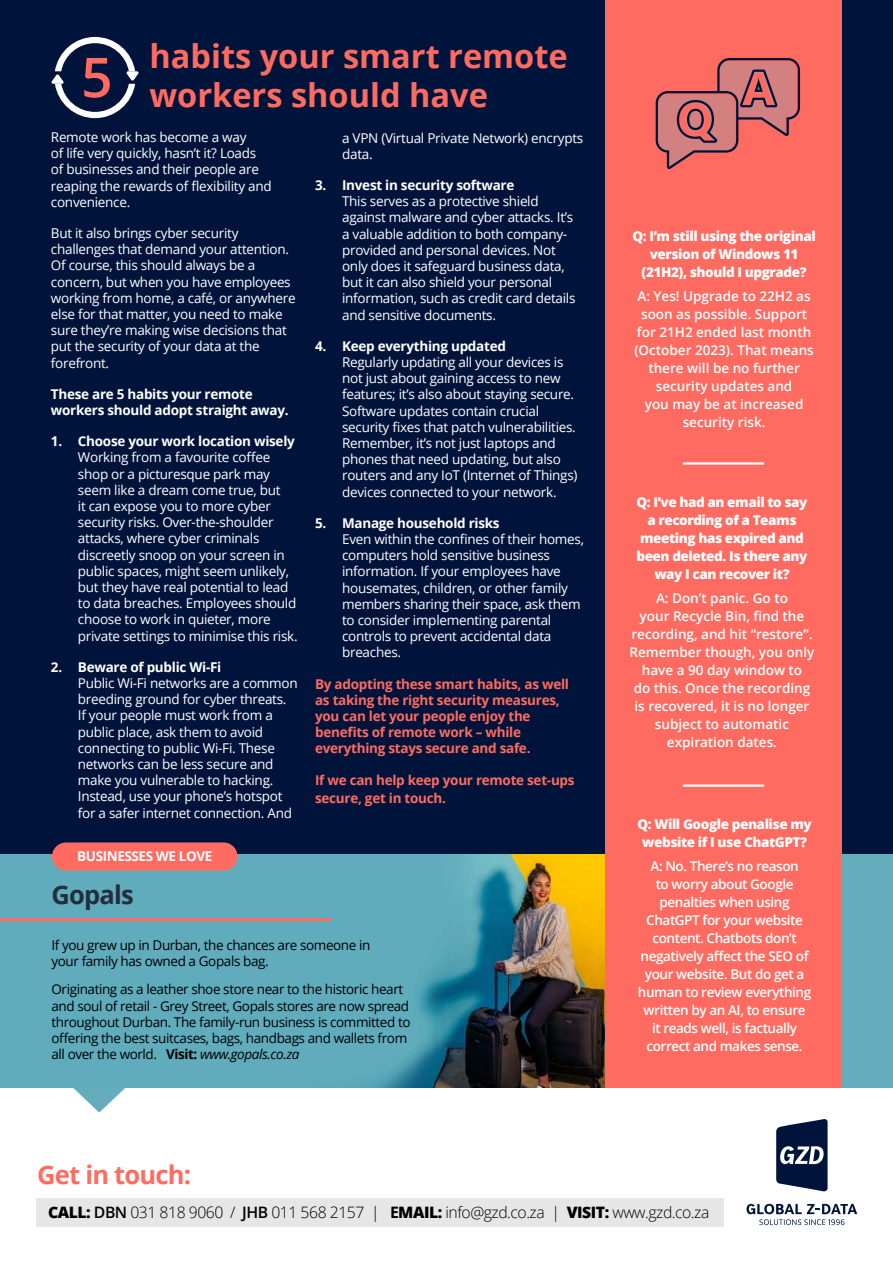
<style>
.page{position:relative;width:893px;height:1263px;background:#fff}
.page>*{position:absolute;margin:0;border:0;box-sizing:border-box;transform-origin:0 0}
.t1{font:600 55.05px "Open Sans";color:#ff6b61}
.t2{font:700 32.55px/39px "Open Sans";color:#ff6b61}
.t3{font:700 25.5px "Open Sans";letter-spacing:-.03em;color:#ff6c61}
.t4{font:700 25.5px "Open Sans";letter-spacing:-.03em;color:#222e3c}
.t5{font:300 15.75px "Open Sans";letter-spacing:-.03em;color:#000}
.t6{font:13.5px/16.2px "Open Sans";letter-spacing:-.02em;color:#fff}
.t7{font:600 13.5px/18px "Open Sans";color:#fff;text-align:center}
.t8{font:13.5px/16.2px "Open Sans";letter-spacing:-.03em;color:#000}
.t9{font:600 13.5px/18px "Open Sans";letter-spacing:-.03em;color:#fff;text-align:center}
.t10{font:800 13.5px/18px "Open Sans";letter-spacing:-.03em;color:#fff;text-align:center}
.t11{font:700 13.5px/16.2px "Open Sans";letter-spacing:-.02em;color:#ff6b61}
.t12{font:700 13.5px/16.2px "Open Sans";letter-spacing:-.02em;color:#fff}
.s1{font-weight:700}
.s2{font-style:italic}
.s3{font-weight:800}
.s4{font-weight:600}
</style>
<div class="page">
<svg style="left:73px;top:1088px;width:52px;height:24px"></svg>
<img style="left:0;top:853px;width:605px;height:235px">
<div style="left:0;top:0;width:893px;height:853px;background:#00143b"></div>
<div style="left:618px;top:854px;width:275px;height:233px;background:#65adbc"></div>
<div style="left:605px;top:0;width:236px;height:1088px;background:#ff6b61"></div>
<hr style="left:683px;top:462px;width:81px;height:3px;background:#fff">
<hr style="left:683px;top:784px;width:81px;height:3px;background:#fff">
<svg style="left:51px;top:37px;width:88px;height:81px"></svg>
<svg style="left:656px;top:58px;width:144px;height:111px"></svg>
<div style="left:37px;top:1198px;width:687px;height:29px;background:#e6e6e6"></div>
<svg style="left:776px;top:1119px;width:52px;height:73px"></svg>
<svg style="left:746px;top:1204px;width:111px;height:21px"></svg>
<hr style="left:0;top:918px;width:331px;height:2px;background:#ff6b61">
<div style="left:52px;top:842px;width:185px;height:28px;background:#ff6b61;border-radius:14px"></div>
<h1 class="t1" style="left:81px;top:39px;width:33px">5</h1>
<h2 class="t2" style="left:149px;top:36px;width:420px">habits your smart remote workers should have</h2>
<p class="t6" style="left:51px;top:129px;width:222px">Remote work has become a way<br>of life very quickly, hasn’t it? Loads of businesses and their people are reaping the rewards of flexibility and convenience.</p>
<p class="t6" style="left:51px;top:225px;width:246px">But it also brings cyber security challenges that demand your attention.<br>Of course, this should always be a concern, but when you have employees working from home, a café, or anywhere else for that matter, you need to make sure they’re making wise decisions that put the security of your data at the forefront.</p>
<p class="t12" style="left:51px;top:385px;width:239px">These are 5 habits your remote workers should adopt straight away.</p>
<p class="t12" style="left:51px;top:433px;width:245px">1. Choose your work location wisely</p>
<p class="t6" style="left:78px;top:449px;width:221px">Working from a favourite coffee shop or a picturesque park may seem like a dream come true, but<br>it can expose you to more cyber security risks. Over-the-shoulder attacks, where cyber criminals discreetly snoop on your screen in public spaces, might seem unlikely, but they have real potential to lead to data breaches. Employees should choose to work in quieter, more private settings to minimise this risk.</p>
<p class="t12" style="left:51px;top:658px;width:172px">2. Beware of public Wi-Fi</p>
<p class="t6" style="left:78px;top:675px;width:221px">Public Wi-Fi networks are a common breeding ground for cyber threats.<br>If your people must work from a public place, ask them to avoid connecting to public Wi-Fi. These networks can be less secure and make you vulnerable to hacking.<br>Instead, use your phone’s hotspot for a safer internet connection. And</p>
<p class="t12" style="left:77px;top:847px;width:137px">BUSINESSES WE LOVE</p>
<h3 class="t4" style="left:51px;top:877px;width:84px">Gopals</h3>
<p class="t6" style="left:342px;top:129px;width:243px">a VPN (Virtual Private Network) encrypts data.</p>
<p class="t12" style="left:315px;top:177px;width:201px">3. Invest in security software</p>
<p class="t6" style="left:342px;top:193px;width:235px">This serves as a protective shield against malware and cyber attacks. It’s a valuable addition to both company&shy;provided and personal devices. Not only does it safeguard business data, but it can also shield your personal information, such as credit card details and sensitive documents.</p>
<p class="t12" style="left:315px;top:337px;width:192px">4. Keep everything updated</p>
<p class="t6" style="left:342px;top:354px;width:237px">Regularly updating all your devices is not just about gaining access to new features; it’s also about staying secure.<br>Software updates contain crucial security fixes that patch vulnerabilities.<br>Remember, it’s not just laptops and phones that need updating, but also routers and any IoT (Internet of Things) devices connected to your network.</p>
<p class="t12" style="left:315px;top:514px;width:186px">5. Manage household risks</p>
<p class="t6" style="left:342px;top:531px;width:243px">Even within the confines of their homes, computers hold sensitive business information. If your employees have housemates, children, or other family members sharing their space, ask them to consider implementing parental controls to prevent accidental data breaches.</p>
<p class="t11" style="left:315px;top:675px;width:255px">By adopting these smart habits, as well as taking the right security measures, you can let your people enjoy the benefits of remote work – while everything stays secure and safe.</p>
<p class="t11" style="left:315px;top:770px;width:261px;line-height:18px">If we can help keep your remote set-ups secure, get in touch.</p>
<p class="t8" style="left:51px;top:936px;width:320px">If you grew up in Durban, the chances are someone in your family has owned a Gopals bag.</p>
<p class="t8" style="left:51px;top:981px;width:361px">Originating as a leather shoe store near to the historic heart and soul of retail - Grey Street, Gopals stores are now spread throughout Durban. The family-run business is committed to offering the best suitcases, bags, handbags and wallets from all over the world. <span class="s1">Visit:</span> <span class="s2">www.gopals.co.za</span></p>
<p class="t10" style="left:632px;top:226px;width:185px">Q: I’m still using the original version of Windows 11 (21H2), should I upgrade?</p>
<p class="t7" style="left:634px;top:287px;width:181px">A: Yes! Upgrade to 22H2 as soon as possible. Support for 21H2 ended last month (October 2023). That means there will be no further security updates and<br>you may be at increased security risk.</p>
<p class="t10" style="left:636px;top:492px;width:173px">Q: I’ve had an email to say a recording of a Teams meeting has expired and been deleted. Is there any way I can recover it?</p>
<p class="t7" style="left:630px;top:589px;width:186px">A: Don’t panic. Go to<br>your Recycle Bin, find the recording, and hit “restore”.<br>Remember though, you only have a 90 day window to<br>do this. Once the recording is recovered, it is no longer subject to automatic expiration dates.</p>
<p class="t10" style="left:637px;top:815px;width:176px">Q: Will Google penalise my website if I use ChatGPT?</p>
<p class="t9" style="left:638px;top:857px;width:175px">A: No. There’s no reason<br>to worry about Google penalties when using<br>ChatGPT for your website content. Chatbots don’t negatively affect the SEO of your website. But do get a human to review everything written by an AI, to ensure it reads well, is factually correct and makes sense.</p>
<h3 class="t3" style="left:37px;top:1157px;width:155px">Get in touch:</h3>
<p class="t5" style="left:48px;top:1202px;width:663px"><span class="s3">CALL:</span> <span class="s4">DBN</span> 031 818 9060 / <span class="s4">JHB</span> 011 568 2157 | <span class="s1">E</span><span class="s3">MAIL:</span> info@gzd.co.za | <span class="s3">VISIT:</span> www.gzd.co.za</p>
</div>
